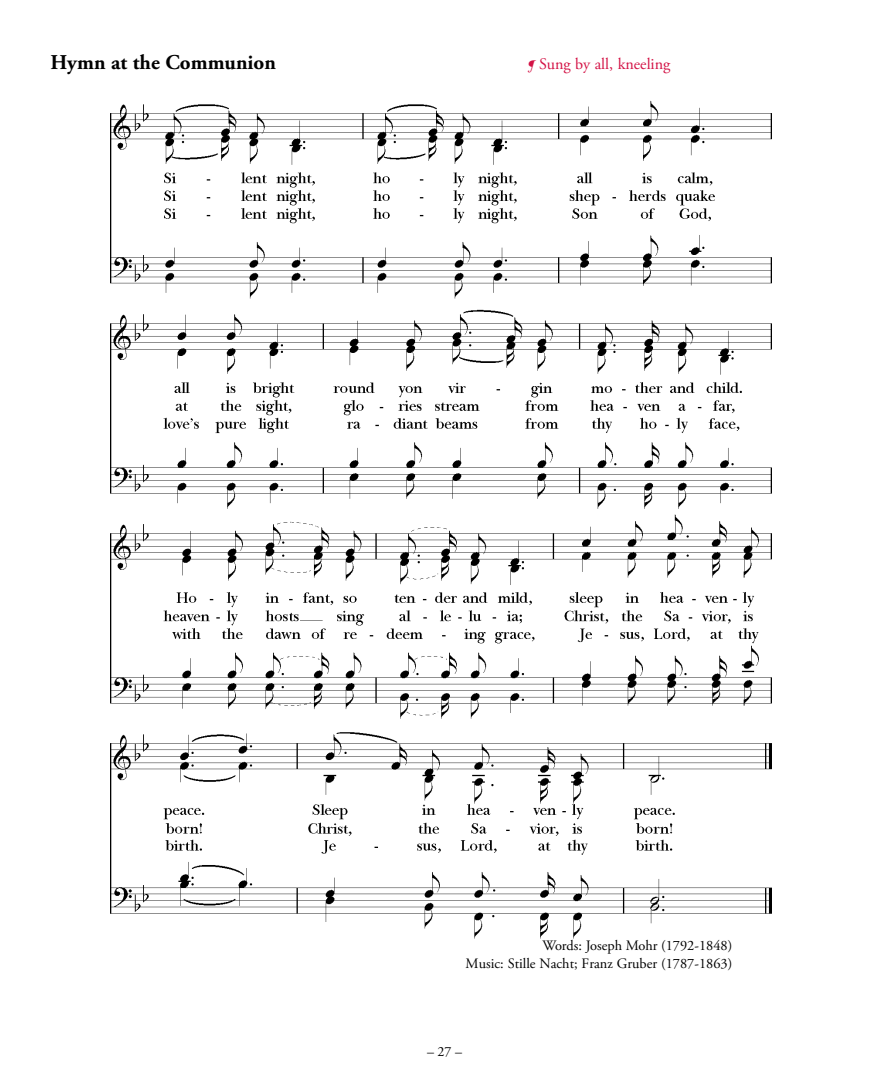
<style>
.page{position:relative;width:882px;height:1071px;background:#fff}
.page>*{position:absolute;margin:0;border:0;box-sizing:border-box;transform-origin:0 0}
.t1{font:700 21px "Adobe Garamond Pro";color:#000}
.t2{font:16.1px "Adobe Garamond Pro";color:#d31245}
.t3{font:14.35px/17.2px "Adobe Garamond Pro";color:#000;text-align:right}
.t4{font:14px "Adobe Garamond Pro";color:#000}
.s1{font-style:italic}
</style>
<div class="page">
<img style="left:110px;top:100px;width:662px;height:839px">
<h1 class="t1" style="left:50px;top:50px;width:227px">Hymn at the Communion</h1>
<p class="t2" style="left:527px;top:54px;width:145px"><span class="s1">¶</span> Sung by all, kneeling</p>
<p class="t3" style="left:466px;top:938px;width:268px">Words: Joseph Mohr (1792-1848)<br>Music: Stille Nacht; Franz Gruber (1787-1863)</p>
<p class="t4" style="left:427px;top:1043px;width:36px">– 27 –</p>
</div>
